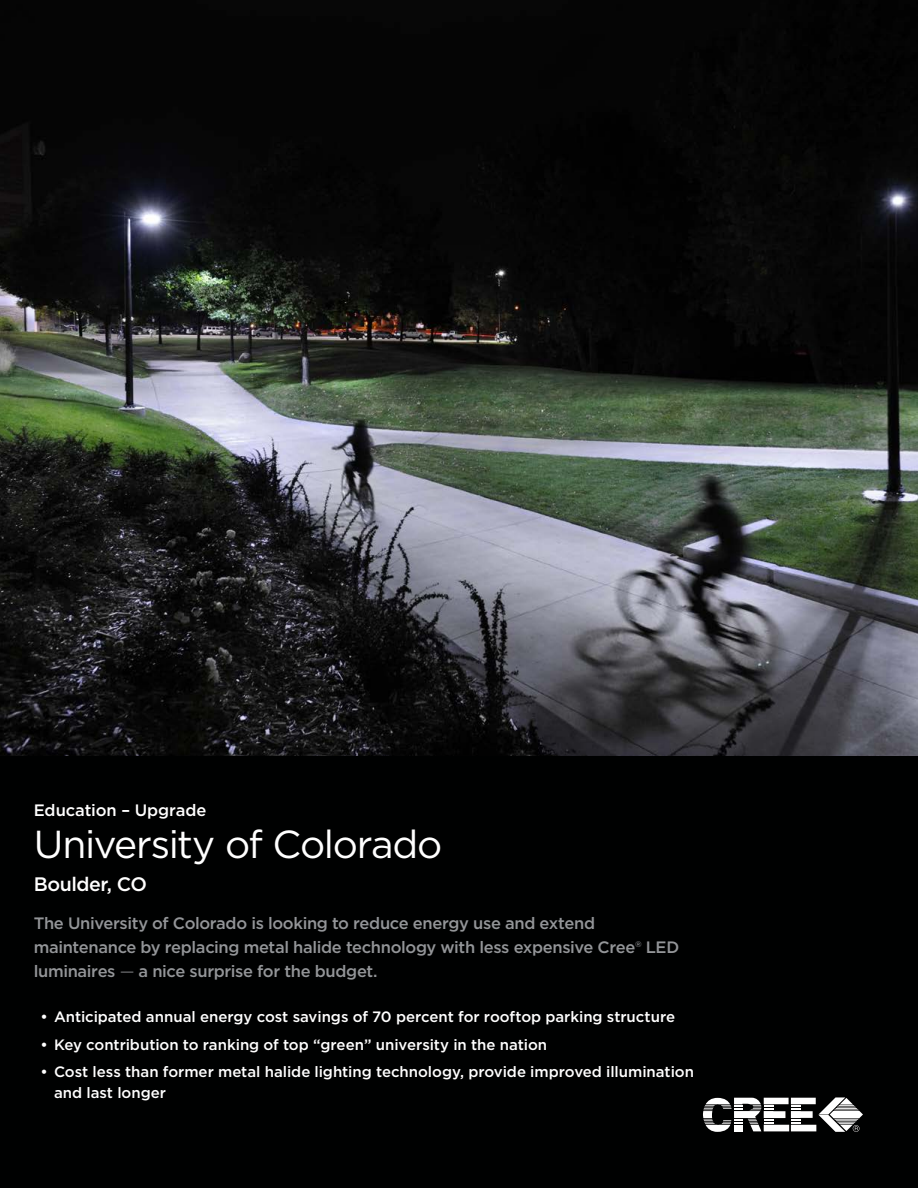
<style>
.page{position:relative;width:918px;height:1188px;background:#fff}
.page>*{position:absolute;margin:0;border:0;box-sizing:border-box;transform-origin:0 0}
.t1{font:39px "Gotham";letter-spacing:-.03em;color:#fff}
.t2{font:500 19.5px "Gotham";letter-spacing:-.025em;color:#fff}
.t3{font:500 16.5px/24px "Gotham";letter-spacing:-.02em;color:#939598}
.t4{font:500 16.5px "Gotham";letter-spacing:-.005em;color:#fff}
.t5{font:500 15px/21px "Gotham";color:#fff}
.s1{font-weight:400}
.s2{font-weight:300}
</style>
<div class="page">
<img style="left:0;top:0;width:918px;height:756px">
<div style="left:0;top:756px;width:918px;height:432px;background:#000101"></div>
<svg style="left:703px;top:1097px;width:160px;height:35px"></svg>
<p class="t4" style="left:34px;top:800px;width:174px">Education – Upgrade</p>
<h1 class="t1" style="left:34px;top:820px;width:410px">University of Colorado</h1>
<h2 class="t2" style="left:34px;top:872px;width:115px">Boulder, CO</h2>
<p class="t3" style="left:34px;top:911px;width:647px">The University of Colorado is looking to reduce energy use and extend maintenance by replacing metal halide technology with less expensive Cree<span class="s1">®</span> LED luminaires <span class="s2">—</span> a nice surprise for the budget.</p>
<p class="t5" style="left:40px;top:1006px;width:636px">• Anticipated annual energy cost savings of 70 percent for rooftop parking structure</p>
<p class="t5" style="left:40px;top:1034px;width:508px">• Key contribution to ranking of top “green” university in the nation</p>
<p class="t5" style="left:54px;top:1061px;width:642px;text-indent:-14px">• Cost less than former metal halide lighting technology, provide improved illumination and last longer</p>
</div>
